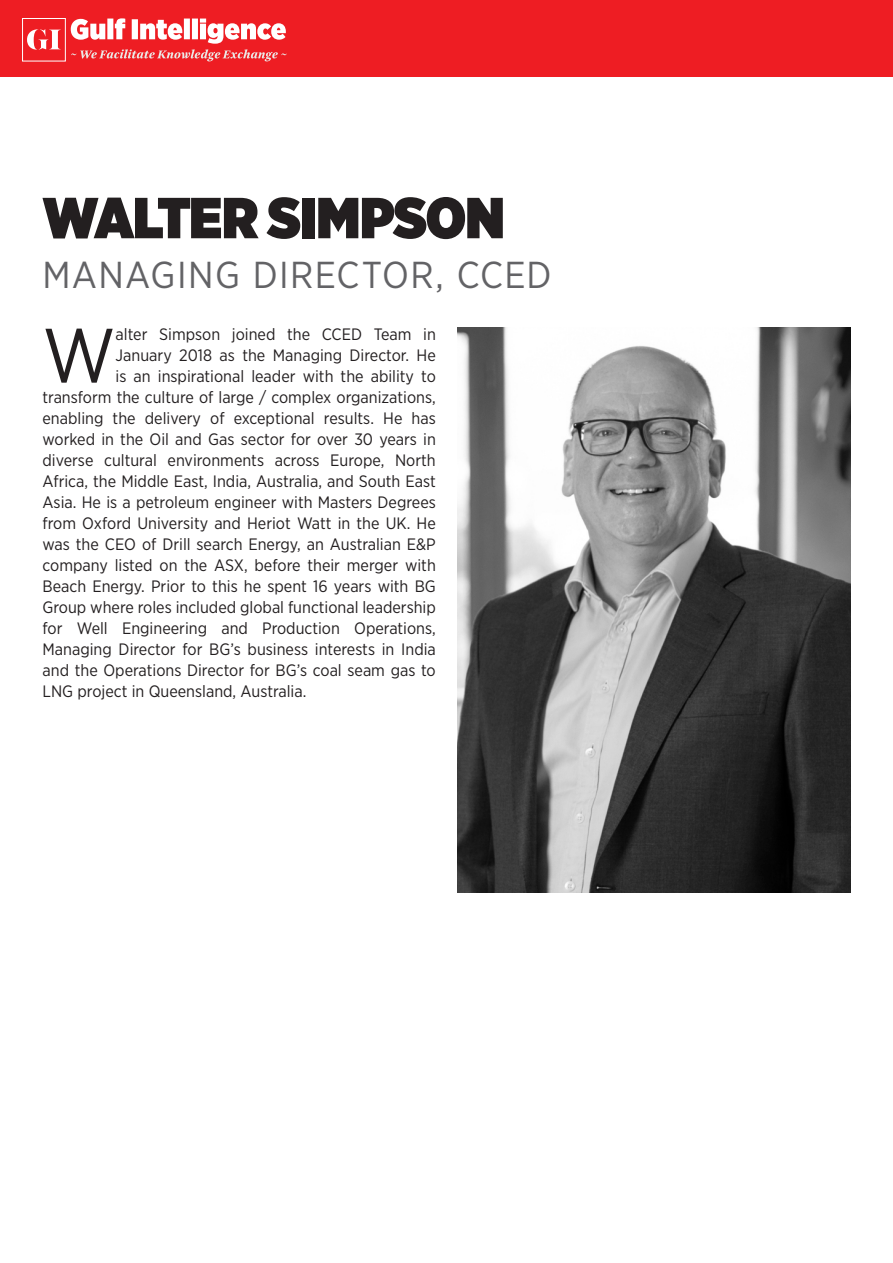
<style>
.page{position:relative;width:893px;height:1263px;background:#fff}
.page>*{position:absolute;margin:0;border:0;box-sizing:border-box;transform-origin:0 0}
.Bodytext{font:76.5px "Gotham Narrow";color:#231f20}
.Bodytext-2{font:900 57.75px "Gotham Narrow";letter-spacing:-.015em;color:#231f20}
.Bodytext-3{font:37.5px "Gotham Narrow";letter-spacing:.035em;color:#636366}
.Bodytext-4{font:16.5px "Gotham Narrow";color:#231f20}
</style>
<div class="page">
<div style="left:0;top:0;width:893px;height:77px;background:#ee1d23"></div>
<svg style="left:71px;top:18px;width:216px;height:43px"></svg>
<div style="left:22px;top:18px;width:44px;height:43px;background:#ee1d23;border:1px solid #fff"></div>
<svg style="left:27px;top:29px;width:34px;height:21px"></svg>
<img style="left:457px;top:327px;width:393px;height:565px">
<p class="Bodytext-2" style="left:43px;top:179px;width:464px">WALTER SIMPSON</p>
<p class="Bodytext-3" style="left:43px;top:251px;width:511px">MANAGING DIRECTOR, CCED</p>
<p class="Bodytext" style="left:43px;top:308px;width:75px">W</p>
<p class="Bodytext-4" style="left:116px;top:324px;width:322px">alter Simpson joined the CCED Team in</p>
<p class="Bodytext-4" style="left:116px;top:345px;width:322px">January 2018 as the Managing Director. He</p>
<p class="Bodytext-4" style="left:116px;top:366px;width:322px">is an inspirational leader with the ability to</p>
<p class="Bodytext-4" style="left:43px;top:387px;width:395px">transform the culture of large / complex organizations,</p>
<p class="Bodytext-4" style="left:43px;top:408px;width:395px">enabling the delivery of exceptional results. He has</p>
<p class="Bodytext-4" style="left:43px;top:429px;width:395px">worked in the Oil and Gas sector for over 30 years in</p>
<p class="Bodytext-4" style="left:43px;top:450px;width:395px">diverse cultural environments across Europe, North</p>
<p class="Bodytext-4" style="left:43px;top:471px;width:395px">Africa, the Middle East, India, Australia, and South East</p>
<p class="Bodytext-4" style="left:43px;top:492px;width:395px">Asia. He is a petroleum engineer with Masters Degrees</p>
<p class="Bodytext-4" style="left:43px;top:513px;width:395px">from Oxford University and Heriot Watt in the UK. He</p>
<p class="Bodytext-4" style="left:43px;top:534px;width:395px">was the CEO of Drill search Energy, an Australian E&amp;P</p>
<p class="Bodytext-4" style="left:43px;top:555px;width:395px">company listed on the ASX, before their merger with</p>
<p class="Bodytext-4" style="left:43px;top:576px;width:395px">Beach Energy. Prior to this he spent 16 years with BG</p>
<p class="Bodytext-4" style="left:43px;top:597px;width:395px">Group where roles included global functional leadership</p>
<p class="Bodytext-4" style="left:43px;top:618px;width:395px">for Well Engineering and Production Operations,</p>
<p class="Bodytext-4" style="left:43px;top:639px;width:395px">Managing Director for BG’s business interests in India</p>
<p class="Bodytext-4" style="left:43px;top:660px;width:395px">and the Operations Director for BG’s coal seam gas to</p>
<p class="Bodytext-4" style="left:43px;top:681px;width:265px">LNG project in Queensland, Australia.</p>
</div>
